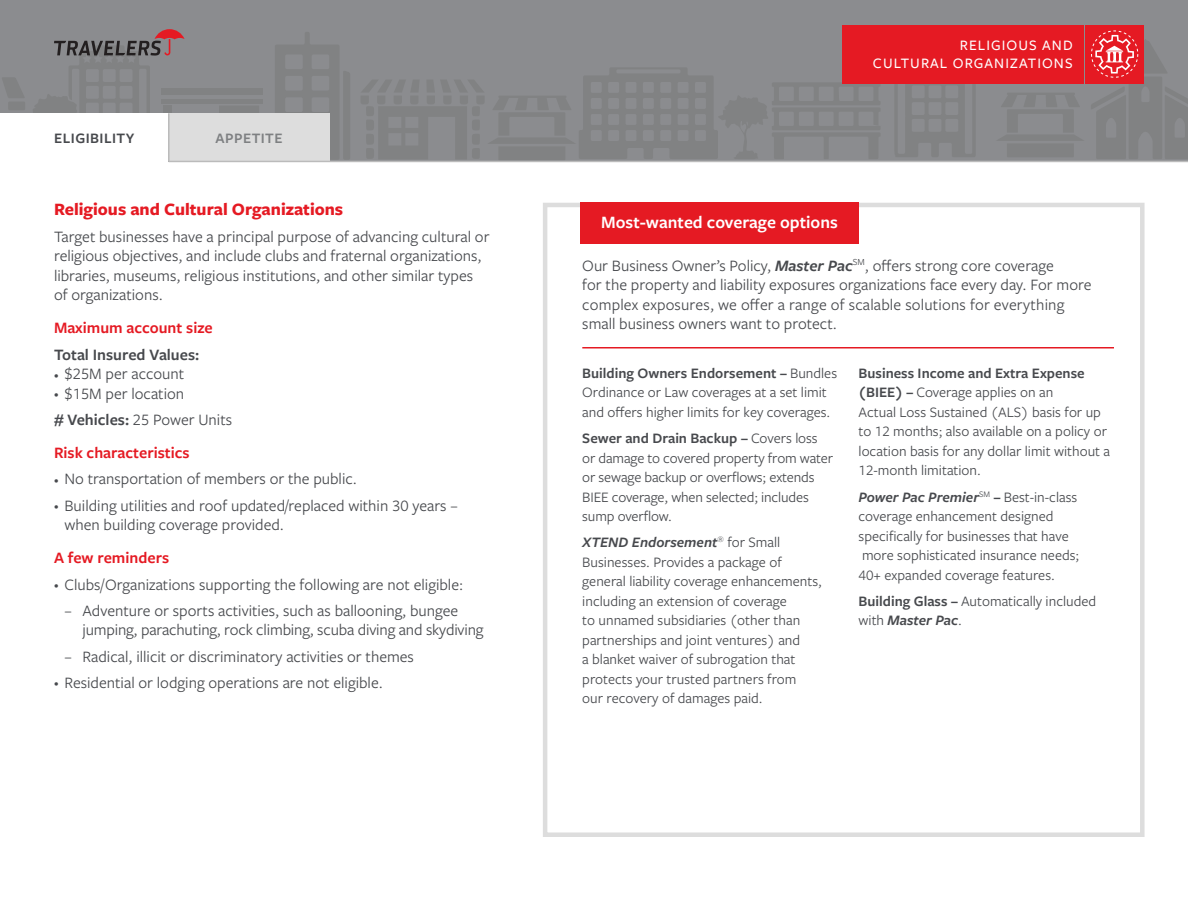
<style>
.page{position:relative;width:1188px;height:918px;background:#fff}
.page>*{position:absolute;margin:0;border:0;box-sizing:border-box;transform-origin:0 0}
.RED_Headline{font:700 18px "Freight Sans Pro";color:#e51a23}
.t1{font:600 18px "Freight Sans Pro";color:#fff}
.BODY_COPY{font:16.5px/19.5px "Freight Sans Pro";color:#47494d}
.RED_headline-in_body{font:600 16.5px "Freight Sans Pro";color:#e51a23}
.BODY_COPY-2{font:600 16.5px "Freight Sans Pro";color:#47494d}
.BODY_COPY-3{font:15px/19.5px "Freight Sans Pro";color:#47494d}
.SECTION_HEADER{font:500 15px/18px "Freight Sans Pro";letter-spacing:.07em;color:#fff;text-align:right}
.t2{font:600 15px "Freight Sans Pro";letter-spacing:.03em;color:#7e8082}
.t3{font:600 15px "Freight Sans Pro";letter-spacing:.03em;color:#47494d}
.s1{font-size:9px}
.s2{font-weight:600}
.s3{font-weight:600;font-style:italic}
</style>
<div class="page">
<div style="left:0;top:0;width:1188px;height:163px;background:#8b8c8f"></div>
<div style="left:161px;top:99px;width:102px;height:5px;background:#818283"></div>
<div style="left:161px;top:89px;width:102px;height:6px;background:#818283"></div>
<svg style="left:275px;top:32px;width:75px;height:127px"></svg>
<svg style="left:894px;top:83px;width:82px;height:74px"></svg>
<svg style="left:998px;top:93px;width:85px;height:64px"></svg>
<svg style="left:361px;top:68px;width:521px;height:92px"></svg>
<hr style="left:159px;top:160px;width:162px;height:2px;background:#bbb">
<div style="left:0;top:162px;width:1188px;height:8px;background:#fff"></div>
<div style="left:168px;top:113px;width:162px;height:48px;background:#ddd"></div>
<div style="left:0;top:113px;width:168px;height:49px;background:#fff"></div>
<hr style="left:168px;top:113px;width:2px;height:48px;background:#bbb">
<div style="left:1085px;top:25px;width:59px;height:58px;background:#e51a23"></div>
<div style="left:842px;top:25px;width:242px;height:58px;background:#e51a23"></div>
<div style="left:543px;top:203px;width:602px;height:634px;border:4px solid #ddd"></div>
<div style="left:580px;top:203px;width:279px;height:41px;background:#e51a23"></div>
<hr style="left:169px;top:161px;width:1019px;height:1px;background:#bbb">
<svg style="left:2px;top:29px;width:257px;height:129px"></svg>
<hr style="left:582px;top:347px;width:532px;height:2px;background:#e51a23">
<svg style="left:1091px;top:30px;width:97px;height:129px"></svg>
<p class="t3" style="left:54px;top:128px;width:82px">ELIGIBILITY</p>
<p class="t2" style="left:207px;top:128px;width:69px">AP ETITE</p>
<p class="t2" style="left:216px;top:128px;width:69px">APPETITE</p>
<p class="RED_Headline" style="left:54px;top:197px;width:291px">Religious and Cultural Organizations</p>
<p class="BODY_COPY" style="left:54px;top:226px;width:437px">Target businesses have a principal purpose of advancing cultural or religious objectives, and include clubs and fraternal organizations, libraries, museums, religious institutions, and other similar types of organizations.</p>
<p class="RED_headline-in_body" style="left:54px;top:317px;width:160px">Maximum account size</p>
<p class="BODY_COPY-2" style="left:54px;top:343px;width:147px">Total Insured Values:</p>
<p class="BODY_COPY" style="left:54px;top:363px;width:132px"><span class="s1">•</span> $25M per account</p>
<p class="BODY_COPY" style="left:54px;top:383px;width:132px"><span class="s1">•</span> $15M per location</p>
<p class="BODY_COPY" style="left:54px;top:409px;width:180px"><span class="s2"># Vehicles:</span> 25 Power Units</p>
<p class="RED_headline-in_body" style="left:54px;top:442px;width:137px">Risk characteristics</p>
<p class="BODY_COPY" style="left:54px;top:469px;width:305px"><span class="s1">•</span> No transportation of members or the public.</p>
<p class="BODY_COPY" style="left:64px;top:495px;width:395px;text-indent:-10px"><span class="s1">•</span> Building utilities and roof updated/replaced within 30 years – when building coverage provided.</p>
<p class="RED_headline-in_body" style="left:54px;top:547px;width:117px">A few reminders</p>
<p class="BODY_COPY" style="left:54px;top:574px;width:411px"><span class="s1">•</span> Clubs/Organizations supporting the following are not eligible:</p>
<p class="BODY_COPY" style="left:82px;top:600px;width:403px;text-indent:-18px">– Adventure or sports activities, such as ballooning, bungee jumping, parachuting, rock climbing, scuba diving and skydiving</p>
<p class="BODY_COPY" style="left:64px;top:646px;width:351px">– Radical, illicit or discriminatory activities or themes</p>
<p class="BODY_COPY" style="left:54px;top:672px;width:330px"><span class="s1">•</span> Residential or lodging operations are not eligible.</p>
<p class="SECTION_HEADER" style="left:873px;top:36px;width:201px">RELIGIOUS AND<br>CULTURAL ORGANIZATIONS</p>
<p class="t1" style="left:601px;top:210px;width:238px">Most-wanted coverage options</p>
<p class="BODY_COPY" style="left:582px;top:255px;width:511px">Our Business Owner’s Policy, <span class="s3">Master Pac</span><sup>SM</sup>, offers strong core coverage<br>for the property and liability exposures organizations face every day. For more complex exposures, we offer a range of scalable solutions for everything small business owners want to protect.</p>
<p class="BODY_COPY-3" style="left:582px;top:363px;width:256px"><span class="s2">Building Owners Endorsement –</span> Bundles<br>Ordinance or Law coverages at a set limit and offers higher limits for key coverages.</p>
<p class="BODY_COPY-3" style="left:582px;top:428px;width:252px"><span class="s2">Sewer and Drain Backup –</span> Covers loss or damage to covered property from water or sewage backup or overflows; extends BIEE coverage, when selected; includes sump overflow.</p>
<p class="BODY_COPY-3" style="left:582px;top:532px;width:241px"><span class="s3">XTEND Endorsement</span><sup>®</sup> for Small Businesses. Provides a package of general liability coverage enhancements, including an extension of coverage<br>to unnamed subsidiaries (other than partnerships and joint ventures) and<br>a blanket waiver of subrogation that protects your trusted partners from<br>our recovery of damages paid.</p>
<p class="BODY_COPY-3" style="left:859px;top:363px;width:253px"><span class="s2">Business Income and Extra Expense (BIEE) –</span> Coverage applies on an<br>Actual Loss Sustained (ALS) basis for up to 12 months; also available on a policy or location basis for any dollar limit without a 12-month limitation.</p>
<p class="BODY_COPY-3" style="left:859px;top:486px;width:222px"><span class="s3">Power Pac Premier</span><sup>SM</sup> <span class="s2">–</span> Best-in-class coverage enhancement designed specifically for businesses that have more sophisticated insurance needs; 40+ expanded coverage features.</p>
<p class="BODY_COPY-3" style="left:859px;top:591px;width:239px"><span class="s2">Building Glass –</span> Automatically included with <span class="s3">Master Pac</span>.</p>
</div>
